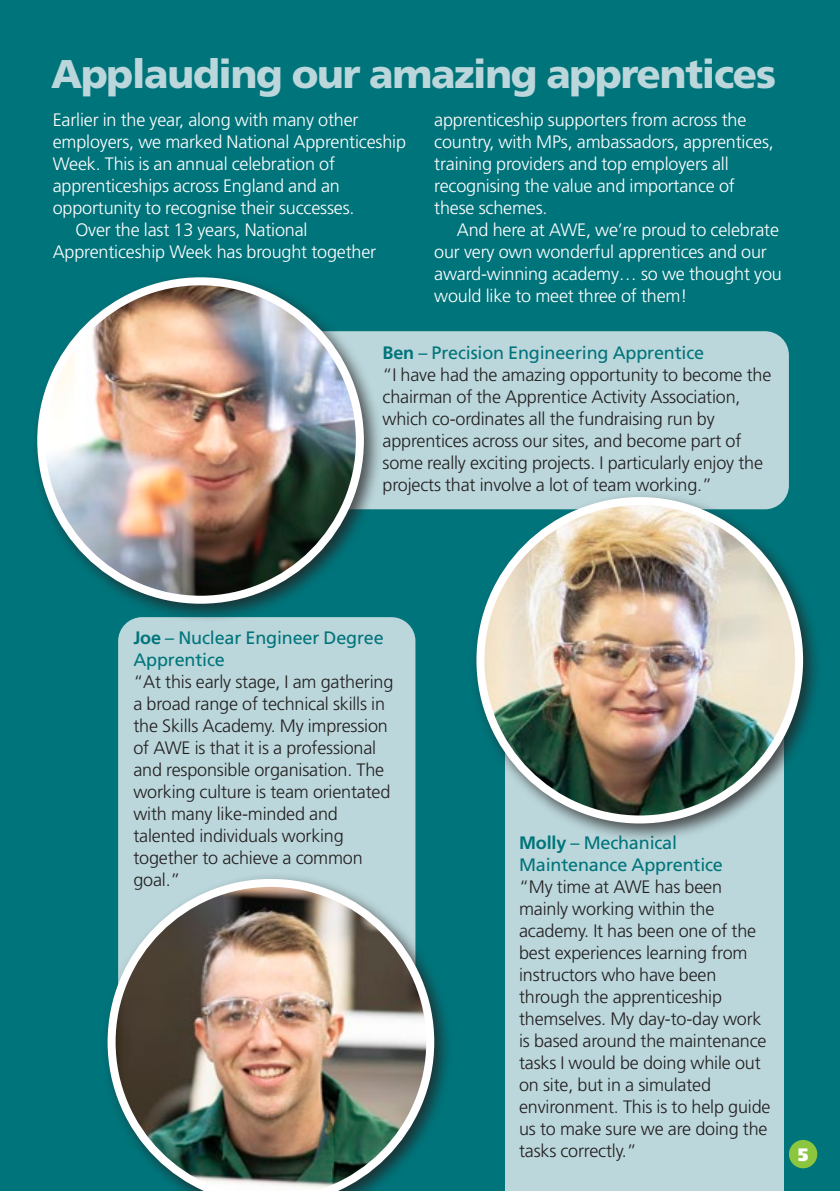
<style>
.page{position:relative;width:840px;height:1191px;background:#fff}
.page>*{position:absolute;margin:0;border:0;box-sizing:border-box;transform-origin:0 0}
.t1{font:900 40px "Frutiger";letter-spacing:-.03em;color:#bbd7db}
.t2{font:300 18px/22px "Frutiger";letter-spacing:-.01em;color:#231f20}
.t3{font:300 18px/22px "Frutiger";letter-spacing:-.01em;color:#fff}
.t4{font:18px/22px "Frutiger";letter-spacing:-.01em;color:#00747b}
.t5{font:900 18px "Frutiger";color:#fff}
.s1{font-weight:700;color:#00747b}
.s2{font-weight:400;color:#00747b}
.s3{font-weight:700}
</style>
<div class="page">
<div style="left:0;top:0;width:839px;height:1191px;background:#00747b"></div>
<div style="left:291px;top:331px;width:497px;height:178px;background:#bbd7db;border-radius:24px"></div>
<div style="left:505px;top:680px;width:277px;height:511px;background:#bbd7db"></div>
<div style="left:118px;top:617px;width:297px;height:461px;background:#bbd7db;border-radius:24px"></div>
<div style="left:30px;top:270px;width:352px;height:352px;background:#231f20;opacity:.75"></div>
<img style="left:41px;top:281px;width:319px;height:319px;border-radius:159px">
<div style="left:37px;top:277px;width:327px;height:327px;border:8px solid #fff;border-radius:50%"></div>
<div style="left:469px;top:490px;width:352px;height:352px;background:#231f20;opacity:.75"></div>
<img style="left:480px;top:501px;width:318px;height:318px;border-radius:159px">
<div style="left:476px;top:497px;width:326px;height:326px;border:8px solid #fff;border-radius:50%"></div>
<div style="left:101px;top:872px;width:351px;height:319px;background:#231f20;opacity:.75"></div>
<img style="left:107px;top:879px;width:327px;height:312px">
<div style="left:788px;top:1140px;width:28px;height:28px;background:#8bc63e;border-radius:50%"></div>
<h1 class="t1" style="left:51px;top:50px;width:726px">Applauding our amazing apprentices</h1>
<p class="t3" style="left:53px;top:109px;width:307px">Earlier in the year, along with many other</p>
<p class="t3" style="left:53px;top:131px;width:354px">employers, we marked National Apprenticeship</p>
<p class="t3" style="left:53px;top:153px;width:284px">Week. This is an annual celebration of</p>
<p class="t3" style="left:53px;top:175px;width:288px">apprenticeships across England and an</p>
<p class="t3" style="left:53px;top:197px;width:303px">opportunity to recognise their successes.</p>
<p class="t3" style="left:75px;top:219px;width:233px">Over the last 13 years, National</p>
<p class="t3" style="left:53px;top:241px;width:325px">Apprenticeship Week has brought together</p>
<p class="t3" style="left:434px;top:109px;width:341px">apprenticeship supporters from across the country, with MPs, ambassadors, apprentices, training providers and top employers all recognising the value and importance of these schemes.</p>
<p class="t3" style="left:434px;top:219px;width:349px;text-indent:23px">And here at AWE, we’re proud to celebrate our very own wonderful apprentices and our award-winning academy… so we thought you would like to meet three of them!</p>
<p class="t2" style="left:382px;top:341px;width:390px"><span class="s1">Ben</span> <span class="s2">– Precision Engineering Apprentice<br></span>“I have had the amazing opportunity to become the chairman of the Apprentice Activity Association, which co-ordinates all the fundraising run by apprentices across our sites, and become part of some really exciting projects. I particularly enjoy the projects that involve a lot of team working.”</p>
<p class="t4" style="left:133px;top:626px;width:252px"><span class="s3">Joe</span> – Nuclear Engineer Degree<br>Apprentice</p>
<p class="t2" style="left:133px;top:670px;width:261px">“At this early stage, I am gathering a broad range of technical skills in the Skills Academy. My impression of AWE is that it is a professional and responsible organisation. The working culture is team orientated with many like-minded and talented individuals working together to achieve a common goal.”</p>
<p class="t4" style="left:518px;top:831px;width:205px"><span class="s3">Molly</span> – Mechanical<br>Maintenance Apprentice</p>
<p class="t2" style="left:518px;top:876px;width:253px">“My time at AWE has been mainly working within the academy. It has been one of the best experiences learning from instructors who have been through the apprenticeship themselves. My day-to-day work is based around the maintenance tasks I would be doing while out on site, but in a simulated environment. This is to help guide us to make sure we are doing the tasks correctly.”</p>
<p class="t5" style="left:797px;top:1143px;width:12px">5</p>
</div>
